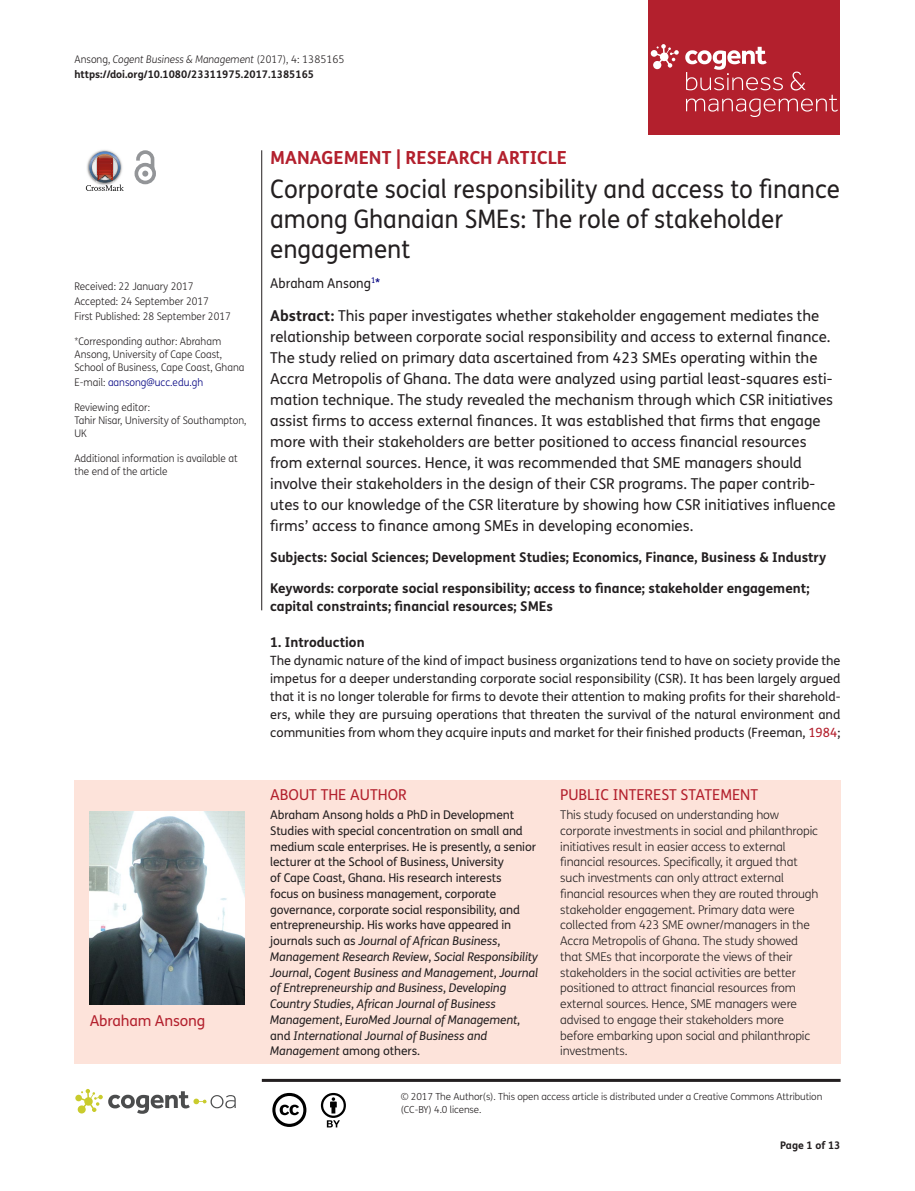
<style>
.page{position:relative;width:915px;height:1191px;background:#fff}
.page>*{position:absolute;margin:0;border:0;box-sizing:border-box;transform-origin:0 0}
.t1{font:25.5px/30px "FS Me Pro";color:#231f20;scale:.95 1}
.t2{font:700 18px "FS Me Pro";color:#b3202d}
.t3{font:15px/21px "FS Me Pro";color:#231f20}
.t4{font:15px "FS Me Pro";color:#b3202d}
.t5{font:700 13.5px/18px "FS Me Pro";color:#231f20}
.t6{font:13.5px "FS Me Pro";color:#231f20;scale:.95 1}
.t7{font:12.75px/18px "FS Me Pro";color:#231f20;text-align:justify}
.t8{font:12px/15.8px "FS Me Pro";letter-spacing:-.01em;color:#231f20}
.t9{font:300 12px/15.8px "FS Me Pro";letter-spacing:-.01em;color:#231f20}
.t10{font:300 10.5px/12.8px "FS Me Pro";color:#231f20;scale:.95 1}
.t11{font:700 10.5px/15px "FS Me Pro";color:#231f20}
.t12{font:300 10.5px "FS Me Pro";color:#000080;scale:.95 1}
.t13{font:300 9.75px/12.8px "FS Me Pro";letter-spacing:-.01em;color:#231f20}
.s1{font-weight:300}
.s2{font-weight:300;font-style:italic}
.s3{color:#231f20}
.s4{color:#000080}
.s5{font-weight:700}
.s6{color:#b3202d}
.s7{font-style:italic}
</style>
<div class="page">
<div style="left:648px;top:0;width:192px;height:134px;background:#b3202d"></div>
<svg style="left:650px;top:44px;width:28px;height:25px"></svg>
<svg style="left:685px;top:47px;width:152px;height:70px"></svg>
<div style="left:74px;top:780px;width:766px;height:283px;background:#fde3da"></div>
<svg style="left:86px;top:151px;width:38px;height:40px"></svg>
<svg style="left:134px;top:150px;width:22px;height:34px"></svg>
<hr style="left:261px;top:150px;width:1px;height:460px;background:#231f20">
<hr style="left:262px;top:1078px;width:578px;height:3px;background:#231f20">
<svg style="left:75px;top:1089px;width:161px;height:24px"></svg>
<svg style="left:272px;top:1093px;width:34px;height:34px"></svg>
<svg style="left:321px;top:1093px;width:25px;height:34px"></svg>
<img style="left:90px;top:811px;width:155px;height:194px">
<p class="t11" style="left:74px;top:51px;width:271px"><span class="s1">Ansong,</span> <span class="s2">Cogent Business &amp; Management</span> <span class="s1">(2017), 4: 1385165 </span>https://doi.org/10.1080/23311975.2017.1385165</p>
<p class="t10" style="left:74px;top:279px;width:166px;line-height:14.9px">Received: 22 January 2017<br>Accepted: 24 September 2017<br>First Published: 28 September 2017</p>
<p class="t10" style="left:74px;top:335px;width:180px">*Corresponding author: Abraham<br>Ansong, University of Cape Coast,<br>School of Business, Cape Coast, Ghana</p>
<p class="t12" style="left:74px;top:375px;width:137px"><span class="s3">E-mail:</span> aansong@ucc.edu.gh</p>
<p class="t10" style="left:74px;top:401px;width:183px">Reviewing editor:<br>Tahir Nisar, University of Southampton,<br>UK</p>
<p class="t10" style="left:74px;top:452px;width:173px">Additional information is available at the end of the article</p>
<p class="t4" style="left:90px;top:1010px;width:117px">Abraham Ansong</p>
<p class="t2" style="left:270px;top:143px;width:298px">MANAGEMENT | RESEARCH ARTICLE</p>
<h1 class="t1" style="left:270px;top:174px;width:601px">Corporate social responsibility and access to finance among Ghanaian SMEs: The role of stakeholder engagement</h1>
<p class="t6" style="left:270px;top:273px;width:117px">Abraham Ansong<sup>1</sup><span class="s4">*</span></p>
<p class="t3" style="left:270px;top:305px;width:566px"><span class="s5">Abstract:</span> This paper investigates whether stakeholder engagement mediates the relationship between corporate social responsibility and access to external finance.<br>The study relied on primary data ascertained from 423 SMEs operating within the Accra Metropolis of Ghana. The data were analyzed using partial least-squares esti&shy;mation technique. The study revealed the mechanism through which CSR initiatives assist firms to access external finances. It was established that firms that engage more with their stakeholders are better positioned to access financial resources from external sources. Hence, it was recommended that SME managers should involve their stakeholders in the design of their CSR programs. The paper contrib&shy;utes to our knowledge of the CSR literature by showing how CSR initiatives influence firms’ access to finance among SMEs in developing economies.</p>
<p class="t5" style="left:270px;top:548px;width:557px">Subjects: Social Sciences; Development Studies; Economics, Finance, Business &amp; Industry</p>
<p class="t5" style="left:270px;top:578px;width:541px">Keywords: corporate social responsibility; access to finance; stakeholder engagement; capital constraints; financial resources; SMEs</p>
<p class="t5" style="left:270px;top:632px;width:96px">1. Introduction</p>
<p class="t7" style="left:270px;top:651px;width:571px">The dynamic nature of the kind of impact business organizations tend to have on society provide the impetus for a deeper understanding corporate social responsibility (CSR). It has been largely argued that it is no longer tolerable for firms to devote their attention to making profits for their sharehold&shy;ers, while they are pursuing operations that threaten the survival of the natural environment and communities from whom they acquire inputs and market for their finished products (Freeman, <span class="s6">1984</span>;</p>
<p class="t4" style="left:270px;top:784px;width:138px">ABOUT THE AUTHOR</p>
<p class="t8" style="left:270px;top:806px;width:269px">Abraham Ansong holds a PhD in Development Studies with special concentration on small and medium scale enterprises. He is presently, a senior lecturer at the School of Business, University<br>of Cape Coast, Ghana. His research interests<br>focus on business management, corporate governance, corporate social responsibility, and entrepreneurship. His works have appeared in journals such as <span class="s7">Journal of African Business</span>, <span class="s7">Management Research Review</span>, <span class="s7">Social Responsibility Journal</span>, <span class="s7">Cogent Business and Management</span>, <span class="s7">Journal of Entrepreneurship and Business</span>, <span class="s7">Developing Country Studies</span>, <span class="s7">African Journal of Business Management</span>, <span class="s7">EuroMed Journal of Management</span>, and <span class="s7">International Journal of Business and Management</span> among others.</p>
<p class="t4" style="left:560px;top:784px;width:199px">PUBLIC INTEREST STATEMENT</p>
<p class="t9" style="left:560px;top:806px;width:259px">This study focused on understanding how corporate investments in social and philanthropic initiatives result in easier access to external financial resources. Specifically, it argued that such investments can only attract external financial resources when they are routed through stakeholder engagement. Primary data were collected from 423 SME owner/managers in the Accra Metropolis of Ghana. The study showed that SMEs that incorporate the views of their stakeholders in the social activities are better positioned to attract financial resources from external sources. Hence, SME managers were advised to engage their stakeholders more before embarking upon social and philanthropic investments.</p>
<p class="t13" style="left:400px;top:1090px;width:423px">© 2017 The Author(s). This open access article is distributed under a Creative Commons Attribution (CC-BY) 4.0 license.</p>
<p class="t11" style="left:780px;top:1137px;width:62px">Page 1 of 13</p>
</div>
